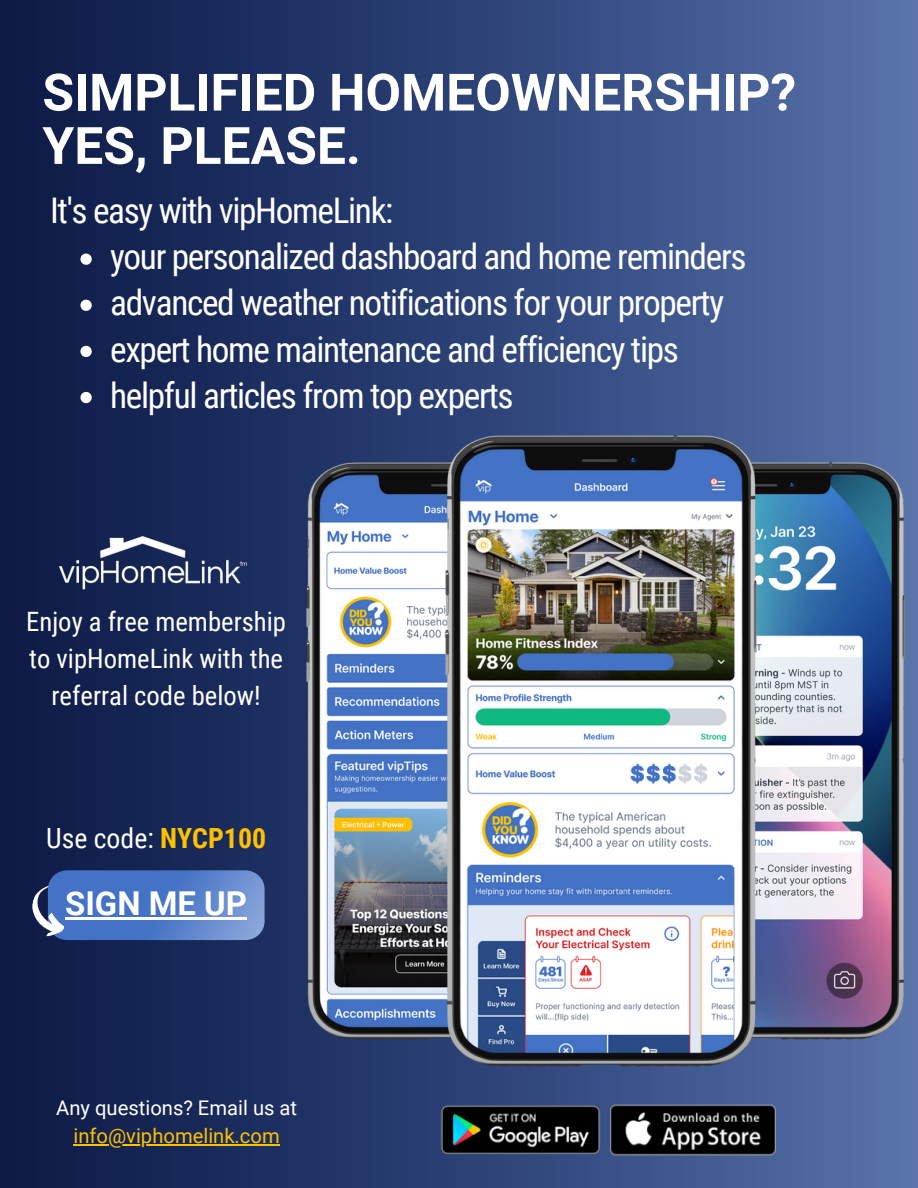
<style>
.page{position:relative;width:918px;height:1188px;background:#fff}
.page>*{position:absolute;margin:0;border:0;box-sizing:border-box;transform-origin:0 0}
.t1{font:700 51.6px "Roboto";color:#fff}
.t2{font:35.4px "Roboto Condensed";letter-spacing:-.04em;color:#fff}
.t3{font:700 32.85px "Roboto";color:#fff}
.t4{font:27.75px "Roboto Condensed";color:#fff}
.t5{font:26.7px/37.2px "Roboto Condensed";color:#fff;text-align:center}
.t6{font:20.25px/28.2px "Roboto";color:#fff;text-align:center}
.s1{font-weight:700;color:#ffc000}
.s2{color:#ffc000}
</style>
<div class="page">
<div style="left:0;top:0;width:918px;height:1188px;background:linear-gradient(to right,#081542,#5571aa)"></div>
<img style="left:306px;top:461px;width:139px;height:580px">
<img style="left:57px;top:536px;width:190px;height:55px">
<img style="left:759px;top:461px;width:148px;height:580px">
<img style="left:445px;top:435px;width:314px;height:632px">
<svg style="left:48px;top:870px;width:217px;height:70px;background:#567fc9"></svg>
<img style="left:610px;top:1104px;width:166px;height:51px">
<img style="left:439px;top:1104px;width:163px;height:51px">
<svg style="left:25px;top:883px;width:48px;height:57px;background:#4d669a"></svg>
<svg style="left:80px;top:254px;width:12px;height:11px"></svg>
<svg style="left:80px;top:300px;width:12px;height:11px"></svg>
<svg style="left:80px;top:346px;width:12px;height:11px"></svg>
<svg style="left:80px;top:392px;width:12px;height:11px"></svg>
<hr style="left:65px;top:917px;width:182px;height:2px;background:#fff">
<hr style="left:74px;top:1144px;width:206px;height:1px;background:#ffc000">
<p class="t1" style="left:42px;top:63px;width:755px">SIMPLIFIED HOMEOWNERSHIP?</p>
<p class="t1" style="left:42px;top:116px;width:320px">YES, PLEASE.</p>
<p class="t2" style="left:50px;top:190px;width:345px">It's easy with vipHomeLink:</p>
<p class="t2" style="left:110px;top:236px;width:638px">your personalized dashboard and home reminders</p>
<p class="t2" style="left:110px;top:283px;width:615px">advanced weather notifications for your property</p>
<p class="t2" style="left:110px;top:329px;width:570px">expert home maintenance and efficiency tips</p>
<p class="t2" style="left:110px;top:375px;width:405px">helpful articles from top experts</p>
<p class="t5" style="left:26px;top:603px;width:261px">Enjoy a free membership to vipHomeLink with the referral code below!</p>
<p class="t4" style="left:46px;top:822px;width:221px">Use code: <span class="s1">NYCP100</span></p>
<p class="t3" style="left:65px;top:885px;width:183px">SIGN ME UP</p>
<p class="t6" style="left:56px;top:1094px;width:243px">Any questions? Email us at <span class="s2">info@viphomelink.com</span></p>
</div>
